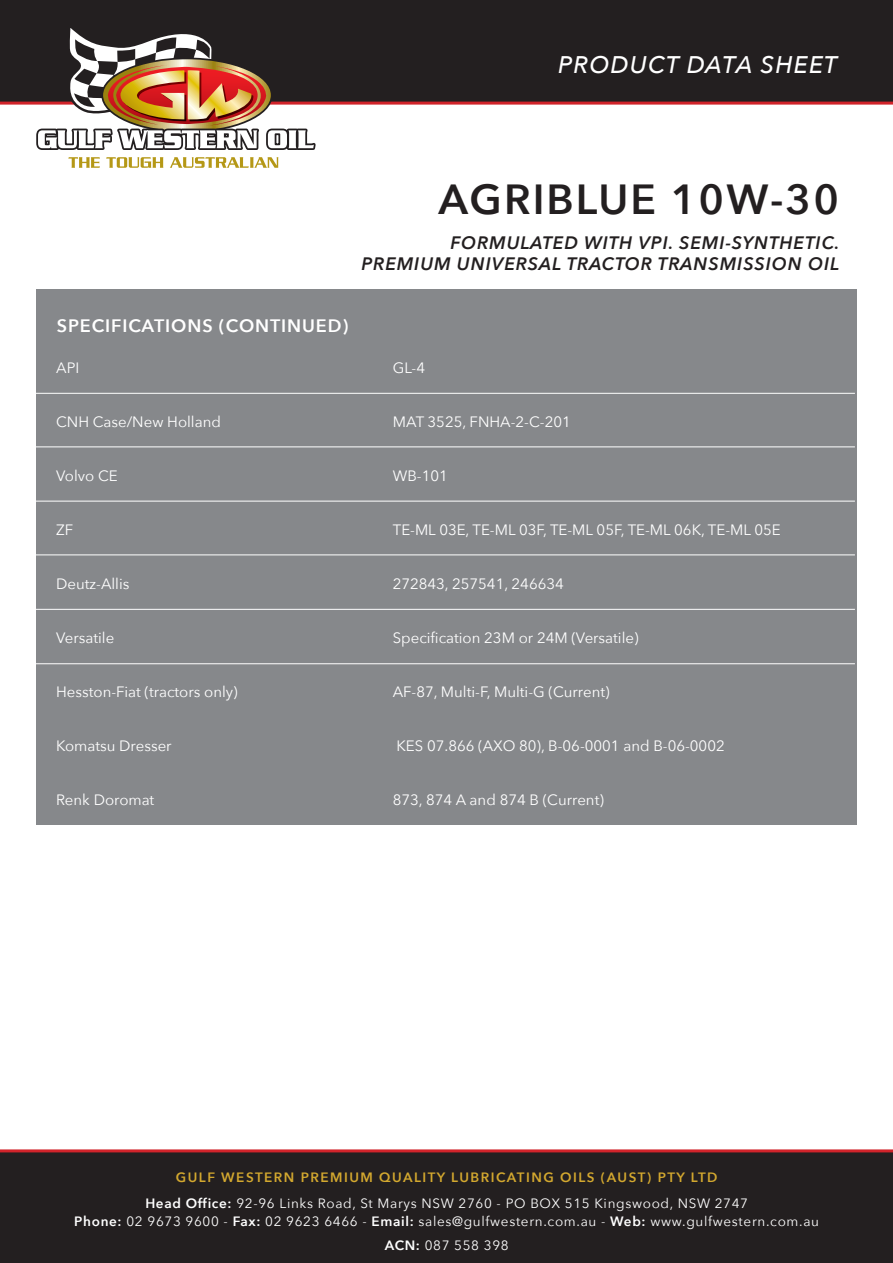
<style>
.page{position:relative;width:893px;height:1263px;background:#fff}
.page>*{position:absolute;margin:0;border:0;box-sizing:border-box;transform-origin:0 0}
.t1{font:600 42px "Avenir Next";letter-spacing:.05em;color:#231f20}
.t2{font:italic 500 24px "Avenir Next";letter-spacing:.05em;color:#fff}
.t3{font:italic 600 18px "Avenir Next";letter-spacing:.05em;color:#231f20}
.t4{font:600 18px "Avenir Next";letter-spacing:.05em;color:#fff}
.t5{font:15px "Avenir Next";color:#fff}
.t6{font:13.5px/24px "Avenir Next";letter-spacing:.05em;color:#fff;text-align:center}
.t7{font:600 13.5px "Avenir Next";letter-spacing:.11em;color:#d3a82f}
.s1{font-weight:600}
</style>
<div class="page">
<div style="left:0;top:1150px;width:893px;height:113px;background:#231f20"></div>
<div style="left:0;top:0;width:893px;height:103px;background:#231f20"></div>
<hr style="left:0;top:1149px;width:893px;height:3px;background:#d1232a">
<hr style="left:0;top:102px;width:893px;height:3px;background:#d1232a">
<svg style="left:36px;top:28px;width:280px;height:140px"></svg>
<div style="left:36px;top:289px;width:820px;height:536px;background:#86888b"></div>
<hr style="left:35px;top:393px;width:820px;height:1px;background:#fff">
<hr style="left:35px;top:446px;width:820px;height:1px;background:#fff">
<hr style="left:35px;top:501px;width:820px;height:1px;background:#fff">
<hr style="left:35px;top:609px;width:820px;height:1px;background:#fff">
<hr style="left:35px;top:663px;width:820px;height:1px;background:#fff">
<hr style="left:35px;top:554px;width:820px;height:1px;background:#fff">
<p class="t2" style="left:558px;top:44px;width:281px">PRODUCT DATA SHEET</p>
<p class="t1" style="left:439px;top:164px;width:402px">AGRIBLUE 10W-30</p>
<p class="t3" style="left:450px;top:227px;width:391px">FORMULATED WITH VPI. SEMI-SYNTHETIC.</p>
<p class="t3" style="left:361px;top:249px;width:480px">PREMIUM UNIVERSAL TRACTOR TRANSMISSION OIL</p>
<p class="t4" style="left:57px;top:310px;width:293px">SPECIFICATIONS (CONTINUED)</p>
<p class="t5" style="left:56px;top:355px;width:25px">API</p>
<p class="t5" style="left:393px;top:355px;width:34px">GL-4</p>
<p class="t5" style="left:56px;top:409px;width:166px">CNH Case/New Holland</p>
<p class="t5" style="left:393px;top:409px;width:179px">MAT 3525, FNHA-2-C-201</p>
<p class="t5" style="left:56px;top:463px;width:63px">Volvo CE</p>
<p class="t5" style="left:393px;top:463px;width:57px">WB-101</p>
<p class="t5" style="left:56px;top:517px;width:19px">ZF</p>
<p class="t5" style="left:393px;top:517px;width:389px">TE-ML 03E, TE-ML 03F, TE-ML 05F, TE-ML 06K, TE-ML 05E</p>
<p class="t5" style="left:56px;top:571px;width:75px">Deutz-Allis</p>
<p class="t5" style="left:393px;top:571px;width:172px">272843, 257541, 246634</p>
<p class="t5" style="left:56px;top:625px;width:60px">Versatile</p>
<p class="t5" style="left:393px;top:625px;width:247px">Specification 23M or 24M (Versatile)</p>
<p class="t5" style="left:56px;top:679px;width:183px">Hesston-Fiat (tractors only)</p>
<p class="t5" style="left:393px;top:679px;width:218px">AF-87, Multi-F, Multi-G (Current)</p>
<p class="t5" style="left:56px;top:733px;width:117px">Komatsu Dresser</p>
<p class="t5" style="left:397px;top:733px;width:330px">KES 07.866 (AXO 80), B-06-0001 and B-06-0002</p>
<p class="t5" style="left:56px;top:787px;width:100px">Renk Doromat</p>
<p class="t5" style="left:393px;top:787px;width:213px">873, 874 A and 874 B (Current)</p>
<p class="t7" style="left:176px;top:1166px;width:543px">GULF WESTERN PREMIUM QUALITY LUBRICATING OILS (AUST) PTY LTD</p>
<p class="t6" style="left:145px;top:1190px;width:604px"><span class="s1">Head Office:</span> 92-96 Links Road, St Marys NSW 2760 - PO BOX 515 Kingswood, NSW 2747</p>
<p class="t6" style="left:74px;top:1208px;width:746px"><span class="s1">Phone:</span> 02 9673 9600 - <span class="s1">Fax:</span> 02 9623 6466 - <span class="s1">Email:</span> sales@gulfwestern.com.au - <span class="s1">Web:</span> www.gulfwestern.com.au<br><span class="s1">ACN:</span> 087 558 398</p>
</div>
